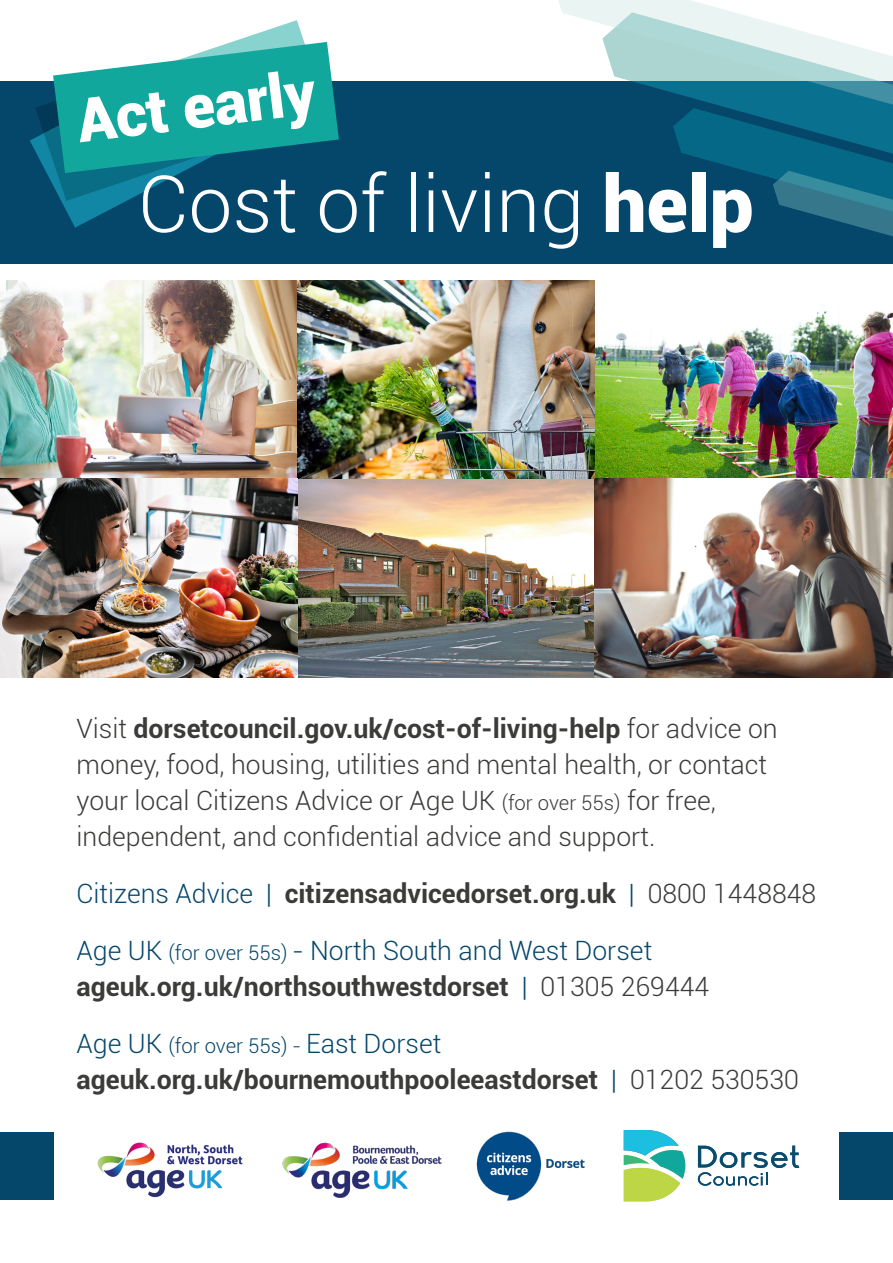
<style>
.page{position:relative;width:893px;height:1263px;background:#fff}
.page>*{position:absolute;margin:0;border:0;box-sizing:border-box;transform-origin:0 0}
.heading{font:300 78.75px "Roboto";color:#fff}
.heading-2{font:900 60.9px "Roboto";color:#fff}
.heading-3{font:700 26.7px/36px "Roboto";color:#3b3b39}
.heading-4{font:300 26.7px/36px "Roboto";color:#3b3b39}
.s1{font-weight:900}
.s2{font-weight:700}
.s3{font-size:20.4px}
.s4{font-weight:300;color:#05466b}
.s5{font-weight:300}
.s6{font-weight:300;font-size:20.4px;color:#05466b}
</style>
<div class="page">
<div style="left:0;top:81px;width:893px;height:183px;background:#05466b"></div>
<div style="left:0;top:1132px;width:893px;height:67px;background:#05466b"></div>
<img style="left:0;top:281px;width:893px;height:396px">
<svg style="left:558px;top:0;width:173px;height:24px;fill:#eaf4f3"></svg>
<svg style="left:831px;top:219px;width:62px;height:17px"></svg>
<svg style="left:602px;top:12px;width:291px;height:207px"></svg>
<div style="left:54px;top:1112px;width:785px;height:107px;background:#fff"></div>
<svg style="left:698px;top:1146px;width:101px;height:40px"></svg>
<svg style="left:624px;top:1130px;width:61px;height:71px"></svg>
<img style="left:97px;top:1142px;width:146px;height:56px">
<img style="left:476px;top:1131px;width:109px;height:70px">
<img style="left:282px;top:1142px;width:160px;height:56px">
<svg style="left:30px;top:138px;width:96px;height:90px"></svg>
<svg style="left:35px;top:20px;width:269px;height:181px"></svg>
<svg style="left:53px;top:42px;width:286px;height:131px"></svg>
<p class="heading-2" style="left:72px;top:78px;width:241px;rotate:-7deg">Act early</p>
<p class="heading" style="left:138px;top:149px;width:617px">Cost of living <span class="s1">help</span></p>
<p class="heading-4" style="left:77px;top:709px;width:703px">Visit <span class="s2">dorsetcouncil.gov.uk/cost-of-living-help</span> for advice on money, food, housing, utilities and mental health, or contact your local Citizens Advice or Age UK <span class="s3">(for over 55s)</span> for free, independent, and confidential advice and support.</p>
<p class="heading-3" style="left:77px;top:874px;width:741px"><span class="s4">Citizens Advice |</span> citizensadvicedorset.org.uk <span class="s4">|</span> <span class="s5">0800 1448848</span></p>
<p class="heading-3" style="left:77px;top:931px;width:634px"><span class="s4">Age UK</span> <span class="s6">(for over 55s)</span> <span class="s4">- North South and West Dorset </span>ageuk.org.uk/northsouthwestdorset <span class="s4">|</span> <span class="s5">01305 269444</span></p>
<p class="heading-3" style="left:77px;top:1025px;width:724px"><span class="s4">Age UK</span> <span class="s6">(for over 55s) -</span> <span class="s4">East Dorset </span>ageuk.org.uk/bournemouthpooleeastdorset <span class="s4">|</span> <span class="s5">01202 530530</span></p>
</div>
